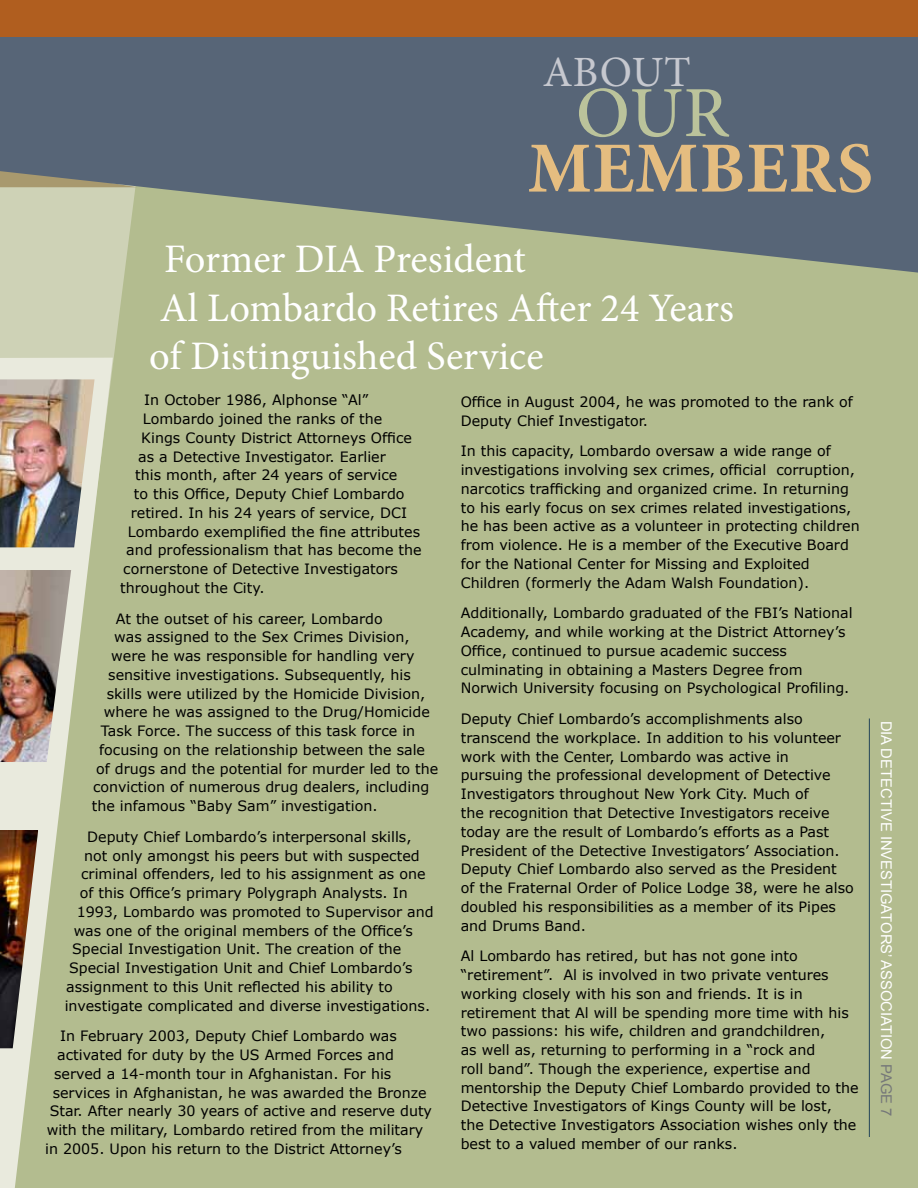
<style>
.page{position:relative;width:918px;height:1188px;background:#fff}
.page>*{position:absolute;margin:0;border:0;box-sizing:border-box;transform-origin:0 0}
.t1{font:700 72px "Minion Pro";letter-spacing:.01em;color:#e5bd80}
.t2{font:500 72px "Minion Pro";color:#bbc39b}
.t3{font:43.2px "Minion Pro";color:#c6c8cf}
.t4{font:40.5px/48.6px "Minion Pro";color:#fff}
.t5{font:14.7px "Arial";color:#fff}
.t6{font:14.25px/18.8px "MS Reference Sans Serif";color:#000}
.s1{color:#757779}
</style>
<div class="page">
<div style="left:137px;top:273px;width:781px;height:915px;background:#b3bc8f"></div>
<svg style="left:0;top:273px;width:137px;height:915px;fill:#b3bc8f"></svg>
<svg style="left:0;top:36px;width:918px;height:237px;fill:#576577"></svg>
<svg style="left:0;top:358px;width:113px;height:830px;fill:#b3bc8f"></svg>
<hr style="left:869px;top:718px;width:1px;height:419px;background:#234458">
<div style="left:0;top:0;width:918px;height:36px;background:#b05e1f"></div>
<img style="left:0;top:830px;width:38px;height:218px">
<img style="left:0;top:570px;width:71px;height:192px">
<img style="left:0;top:379px;width:95px;height:168px">
<h2 class="t3" style="left:543px;top:43px;width:61px">About</h2>
<h1 class="t2" style="left:576px;top:64px;width:154px">Our</h1>
<h1 class="t1" style="left:528px;top:118px;width:347px">MEMBERS</h1>
<h3 class="t4" style="left:149px;top:235px;width:586px;text-indent:15px">Former DIA President<br>Al Lombardo Retires After 24 Years of Distinguished Service</h3>
<p class="t6" style="left:144px;top:390px;width:225px">In October 1986, Alphonse “Al”</p>
<p class="t6" style="left:143px;top:409px;width:241px">Lombardo joined the ranks of the</p>
<p class="t6" style="left:141px;top:428px;width:272px">Kings County District Attorneys Office</p>
<p class="t6" style="left:138px;top:447px;width:249px">as a Detective Investigator. Earlier</p>
<p class="t6" style="left:135px;top:465px;width:264px">this month, after 24 years of service</p>
<p class="t6" style="left:134px;top:484px;width:272px">to this Office, Deputy Chief Lombardo</p>
<p class="t6" style="left:131px;top:503px;width:278px">retired. In his 24 years of service, DCI</p>
<p class="t6" style="left:128px;top:522px;width:294px">Lombardo exemplified the fine attributes</p>
<p class="t6" style="left:126px;top:540px;width:297px">and professionalism that has become the</p>
<p class="t6" style="left:123px;top:559px;width:276px">cornerstone of Detective Investigators</p>
<p class="t6" style="left:120px;top:578px;width:146px">throughout the City.</p>
<p class="t6" style="left:116px;top:609px;width:269px">At the outset of his career, Lombardo</p>
<p class="t6" style="left:114px;top:627px;width:297px">was assigned to the Sex Crimes Division,</p>
<p class="t6" style="left:111px;top:646px;width:305px">were he was responsible for handling very</p>
<p class="t6" style="left:108px;top:665px;width:304px">sensitive investigations. Subsequently, his</p>
<p class="t6" style="left:107px;top:684px;width:320px">skills were utilized by the Homicide Division,</p>
<p class="t6" style="left:104px;top:702px;width:328px">where he was assigned to the Drug/Homicide</p>
<p class="t6" style="left:101px;top:721px;width:316px">Task Force. The success of this task force in</p>
<p class="t6" style="left:99px;top:740px;width:327px">focusing on the relationship between the sale</p>
<p class="t6" style="left:96px;top:759px;width:344px">of drugs and the potential for murder led to the</p>
<p class="t6" style="left:93px;top:777px;width:338px">conviction of numerous drug dealers, including</p>
<p class="t6" style="left:92px;top:796px;width:287px">the infamous “Baby Sam” investigation.</p>
<p class="t6" style="left:87px;top:827px;width:326px">Deputy Chief Lombardo’s interpersonal skills,</p>
<p class="t6" style="left:84px;top:846px;width:337px">not only amongst his peers but with suspected</p>
<p class="t6" style="left:81px;top:864px;width:346px">criminal offenders, led to his assignment as one</p>
<p class="t6" style="left:80px;top:883px;width:329px">of this Office’s primary Polygraph Analysts. In</p>
<p class="t6" style="left:77px;top:902px;width:359px">1993, Lombardo was promoted to Supervisor and</p>
<p class="t6" style="left:74px;top:921px;width:341px">was one of the original members of the Office’s</p>
<p class="t6" style="left:72px;top:939px;width:331px">Special Investigation Unit. The creation of the</p>
<p class="t6" style="left:69px;top:958px;width:345px">Special Investigation Unit and Chief Lombardo’s</p>
<p class="t6" style="left:66px;top:977px;width:328px">assignment to this Unit reflected his ability to</p>
<p class="t6" style="left:65px;top:996px;width:367px">investigate complicated and diverse investigations.</p>
<p class="t6" style="left:60px;top:1026px;width:338px">In February 2003, Deputy Chief Lombardo was</p>
<p class="t6" style="left:57px;top:1045px;width:338px">activated for duty by the US Armed Forces and</p>
<p class="t6" style="left:54px;top:1064px;width:339px">served a 14-month tour in Afghanistan. For his</p>
<p class="t6" style="left:53px;top:1083px;width:376px">services in Afghanistan, he was awarded the Bronze</p>
<p class="t6" style="left:50px;top:1101px;width:384px">Star. After nearly 30 years of active and reserve duty</p>
<p class="t6" style="left:47px;top:1120px;width:378px">with the military, Lombardo retired from the military</p>
<p class="t6" style="left:45px;top:1139px;width:358px">in 2005. Upon his return to the District Attorney’s</p>
<p class="t6" style="left:461px;top:392px;width:394px">Office in August 2004, he was promoted to the rank of<br>Deputy Chief Investigator.</p>
<p class="t6" style="left:461px;top:441px;width:400px">In this capacity, Lombardo oversaw a wide range of investigations involving sex crimes, official corruption, narcotics trafficking and organized crime. In returning to his early focus on sex crimes related investigations, he has been active as a volunteer in protecting children from violence. He is a member of the Executive Board for the National Center for Missing and Exploited Children (formerly the Adam Walsh Foundation).</p>
<p class="t6" style="left:461px;top:603px;width:393px">Additionally, Lombardo graduated of the FBI’s National Academy, and while working at the District Attorney’s Office, continued to pursue academic success culminating in obtaining a Masters Degree from Norwich University focusing on Psychological Profiling.</p>
<p class="t6" style="left:461px;top:709px;width:395px">Deputy Chief Lombardo’s accomplishments also transcend the workplace. In addition to his volunteer work with the Center, Lombardo was active in pursuing the professional development of Detective Investigators throughout New York City. Much of<br>the recognition that Detective Investigators receive today are the result of Lombardo’s efforts as a Past President of the Detective Investigators’ Association.<br>Deputy Chief Lombardo also served as the President of the Fraternal Order of Police Lodge 38, were he also doubled his responsibilities as a member of its Pipes and Drums Band.</p>
<p class="t6" style="left:461px;top:946px;width:399px">Al Lombardo has retired, but has not gone into “retirement”. Al is involved in two private ventures working closely with his son and friends. It is in retirement that Al will be spending more time with his two passions: his wife, children and grandchildren,<br>as well as, returning to performing in a “rock and<br>roll band”. Though the experience, expertise and mentorship the Deputy Chief Lombardo provided to the Detective Investigators of Kings County will be lost,<br>the Detective Investigators Association wishes only the best to a valued member of our ranks.</p>
<p class="t5" style="left:896px;top:721px;width:397px;rotate:90deg">DIA DETECTIVE INVESTIGATORS’ ASSOCIATION <span class="s1">Page 7</span></p>
</div>
